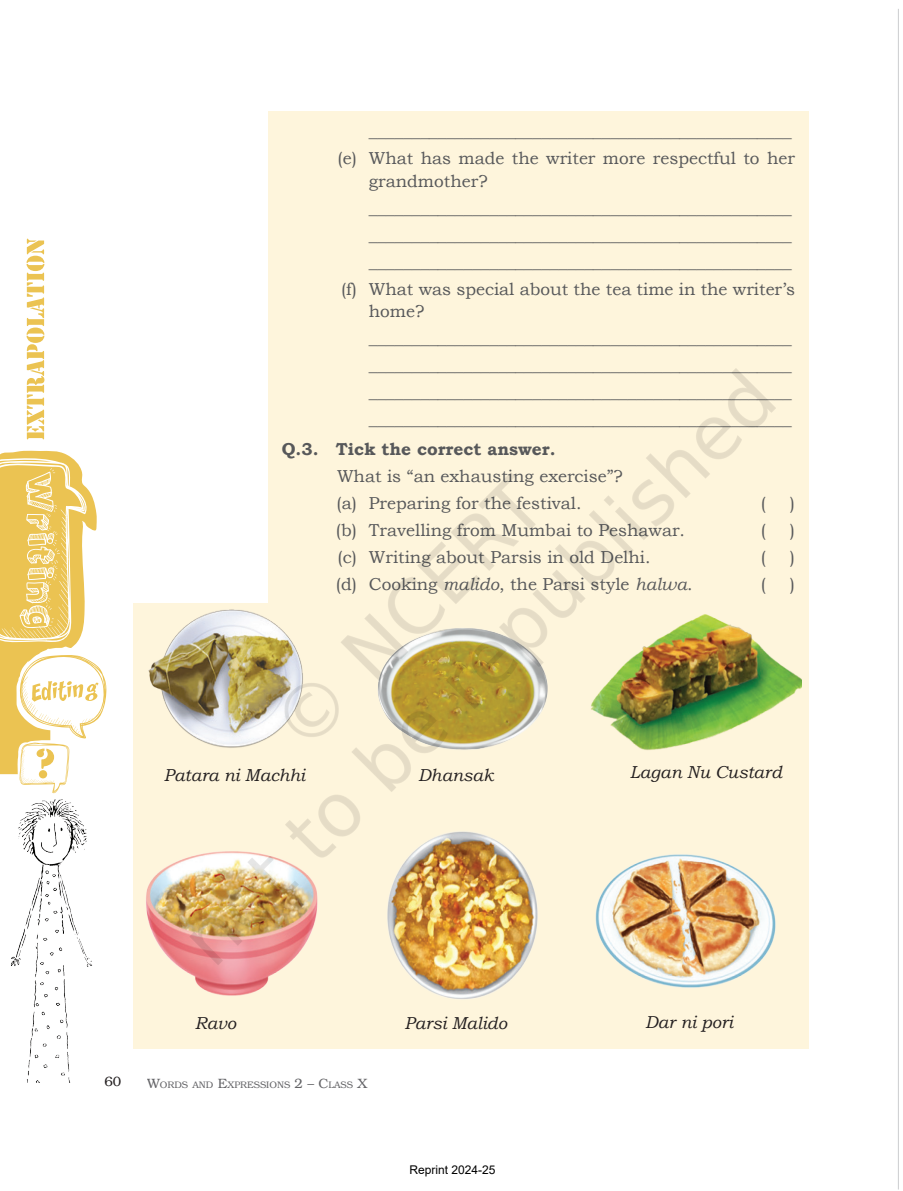
<style>
.page{position:relative;width:903px;height:1191px;background:#fff}
.page>*{position:absolute;margin:0;border:0;box-sizing:border-box;transform-origin:0 0}
.t1{font:17.25px/27px "Bookman Old Style";color:#57585a}
.t2{font:italic 17.25px "Bookman Old Style";color:#231f20}
.t3{font:700 17.25px "Bookman Old Style";color:#57585a}
.t4{font:13.5px "Bookman";color:#231f20}
.t5{font:12px "Arial";color:#000}
.t6{font:9.45px "Bookman";color:#636366}
.s1{font-style:italic}
.s2{font-size:13.5px}
</style>
<div class="page">
<img style="left:0;top:9px;width:899px;height:1181px">
<img style="left:86px;top:293px;width:707px;height:707px">
<p class="t1" style="left:337px;top:118px;width:459px;text-align:right">_________________________________________________<br>(e) What has made the writer more respectful to her</p>
<p class="t1" style="left:369px;top:167px;width:120px">grandmother?</p>
<p class="t1" style="left:369px;top:194px;width:424px">_________________________________________________</p>
<p class="t1" style="left:369px;top:221px;width:424px">_________________________________________________</p>
<p class="t1" style="left:369px;top:248px;width:424px">_________________________________________________</p>
<p class="t1" style="left:341px;top:275px;width:455px">(f) What was special about the tea time in the writer’s</p>
<p class="t1" style="left:369px;top:298px;width:424px">home? _________________________________________________ _________________________________________________ _________________________________________________ _________________________________________________</p>
<p class="t3" style="left:282px;top:436px;width:275px">Q.3. Tick the correct answer.</p>
<p class="t1" style="left:336px;top:462px;width:288px">What is “an exhausting exercise”? (a) Preparing for the festival.</p>
<p class="t1" style="left:760px;top:489px;width:7px">(</p>
<p class="t1" style="left:789px;top:489px;width:7px">)</p>
<p class="t1" style="left:336px;top:516px;width:351px">(b) Travelling from Mumbai to Peshawar.</p>
<p class="t1" style="left:760px;top:516px;width:7px">(</p>
<p class="t1" style="left:789px;top:516px;width:7px">)</p>
<p class="t1" style="left:337px;top:543px;width:314px">(c) Writing about Parsis in old Delhi.</p>
<p class="t1" style="left:760px;top:543px;width:7px">(</p>
<p class="t1" style="left:789px;top:543px;width:7px">)</p>
<p class="t1" style="left:336px;top:570px;width:358px">(d) Cooking <span class="s1">malido</span>, the Parsi style <span class="s1">halwa</span>.</p>
<p class="t1" style="left:760px;top:570px;width:7px">(</p>
<p class="t1" style="left:789px;top:570px;width:7px">)</p>
<p class="t2" style="left:164px;top:763px;width:143px">Patara ni Machhi</p>
<p class="t2" style="left:418px;top:763px;width:77px">Dhansak</p>
<p class="t2" style="left:629px;top:761px;width:154px">Lagan Nu Custard</p>
<p class="t2" style="left:195px;top:1011px;width:43px">Ravo</p>
<p class="t2" style="left:404px;top:1011px;width:104px">Parsi Malido</p>
<p class="t2" style="left:645px;top:1010px;width:89px">Dar ni pori</p>
<p class="t4" style="left:105px;top:1074px;width:18px">60</p>
<p class="t6" style="left:147px;top:1079px;width:221px"><span class="s2">W</span>ORDS AND <span class="s2">E</span>XPRESSIONS <span class="s2">2 – C</span>LASS <span class="s2">X</span></p>
<p class="t5" style="left:409px;top:1162px;width:88px">Reprint 2024-25</p>
</div>
